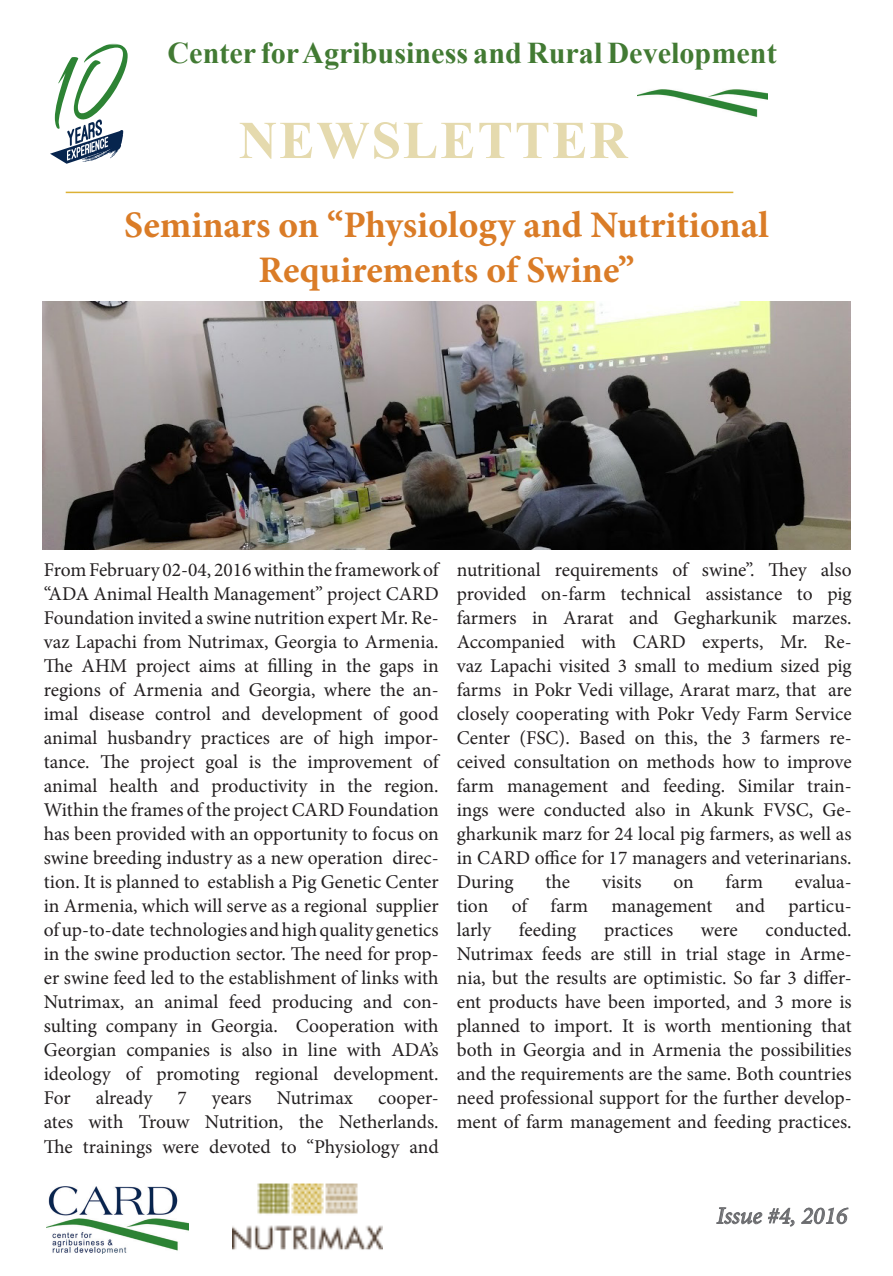
<style>
.page{position:relative;width:893px;height:1276px;background:#fff}
.page>*{position:absolute;margin:0;border:0;box-sizing:border-box;transform-origin:0 0}
.t1{font:700 53.1px "Times New Roman";letter-spacing:.035em;color:#e5daae}
.t2{font:700 37.5px "Minion Pro";letter-spacing:-.005em;color:#da7c27}
.t3{font:700 30.15px "Times New Roman";color:#427a33}
.t4{font:italic 24px "Minion Pro";letter-spacing:-.005em;color:#6c6d70}
.t5{font:19.5px/24px "Minion Pro";color:#231f20;text-align:justify}
</style>
<div class="page">
<img style="left:43px;top:301px;width:807px;height:248px">
<img style="left:47px;top:1186px;width:141px;height:67px">
<img style="left:232px;top:1183px;width:150px;height:67px">
<svg style="left:716px;top:1207px;width:78px;height:20px"></svg>
<svg style="left:801px;top:1207px;width:48px;height:17px"></svg>
<hr style="left:66px;top:192px;width:667px;height:1px;background:#dcb135">
<svg style="left:50px;top:45px;width:77px;height:119px"></svg>
<img style="left:638px;top:89px;width:130px;height:28px">
<p class="t3" style="left:168px;top:31px;width:611px">Center for Agribusiness and Rural Development</p>
<p class="t1" style="left:239px;top:102px;width:390px">NEWSLETTER</p>
<p class="t2" style="left:124px;top:198px;width:646px">Seminars on “Physiology and Nutritional</p>
<p class="t2" style="left:259px;top:243px;width:377px">Requirements of Swine”</p>
<p class="t5" style="left:44px;top:558px;width:396px">From February 02-04, 2016 within the framework of “ADA Animal Health Management” project CARD Foundation invited a swine nutrition expert Mr. Re&shy;vaz Lapachi from Nutrimax, Georgia to Armenia.</p>
<p class="t5" style="left:44px;top:654px;width:396px">The AHM project aims at filling in the gaps in regions of Armenia and Georgia, where the an&shy;imal disease control and development of good animal husbandry practices are of high impor&shy;tance. The project goal is the improvement of animal health and productivity in the region.</p>
<p class="t5" style="left:44px;top:798px;width:396px">Within the frames of the project CARD Foundation has been provided with an opportunity to focus on swine breeding industry as a new operation direc&shy;tion. It is planned to establish a Pig Genetic Center in Armenia, which will serve as a regional supplier of up-to-date technologies and high quality genetics in the swine production sector. The need for prop&shy;er swine feed led to the establishment of links with</p>
<p class="t5" style="left:44px;top:990px;width:396px">Nutrimax, an animal feed producing and con&shy;sulting company in Georgia. Cooperation with Georgian companies is also in line with ADA’s ideology of promoting regional development.</p>
<p class="t5" style="left:44px;top:1086px;width:28px">For</p>
<p class="t5" style="left:96px;top:1086px;width:58px">already</p>
<p class="t5" style="left:177px;top:1086px;width:11px">7</p>
<p class="t5" style="left:212px;top:1086px;width:41px">years</p>
<p class="t5" style="left:277px;top:1086px;width:78px">Nutrimax</p>
<p class="t5" style="left:44px;top:1086px;width:396px;text-align:right">cooper-<br>ates with Trouw Nutrition, the Netherlands.</p>
<p class="t5" style="left:44px;top:1134px;width:396px">The trainings were devoted to “Physiology and</p>
<p class="t5" style="left:457px;top:558px;width:396px">nutritional requirements of swine”. They also provided on-farm technical assistance to pig farmers in Ararat and Gegharkunik marzes.</p>
<p class="t5" style="left:457px;top:630px;width:397px">Accompanied with CARD experts, Mr. Re&shy;vaz Lapachi visited 3 small to medium sized pig farms in Pokr Vedi village, Ararat marz, that are closely cooperating with Pokr Vedy Farm Service Center (FSC). Based on this, the 3 farmers re&shy;ceived consultation on methods how to improve farm management and feeding. Similar train&shy;ings were conducted also in Akunk FVSC, Ge&shy;gharkunik marz for 24 local pig farmers, as well as in CARD office for 17 managers and veterinarians.</p>
<p class="t5" style="left:457px;top:870px;width:58px">During</p>
<p class="t5" style="left:546px;top:870px;width:26px">the</p>
<p class="t5" style="left:602px;top:870px;width:41px">visits</p>
<p class="t5" style="left:673px;top:870px;width:22px">on</p>
<p class="t5" style="left:726px;top:870px;width:39px">farm</p>
<p class="t5" style="left:457px;top:870px;width:396px;text-indent:338px">evalua&shy;tion of farm management and particu&shy;larly</p>
<p class="t5" style="left:519px;top:918px;width:59px">feeding</p>
<p class="t5" style="left:604px;top:918px;width:71px">practices</p>
<p class="t5" style="left:701px;top:918px;width:38px">were</p>
<p class="t5" style="left:765px;top:918px;width:88px">conducted.</p>
<p class="t5" style="left:457px;top:942px;width:396px">Nutrimax feeds are still in trial stage in Arme&shy;nia, but the results are optimistic. So far 3 differ&shy;ent products have been imported, and 3 more is planned to import. It is worth mentioning that both in Georgia and in Armenia the possibilities and the requirements are the same. Both countries need professional support for the further develop&shy;ment of farm management and feeding practices.</p>
<p class="t4" style="left:717px;top:1199px;width:132px">Issue #4, 2016</p>
</div>
